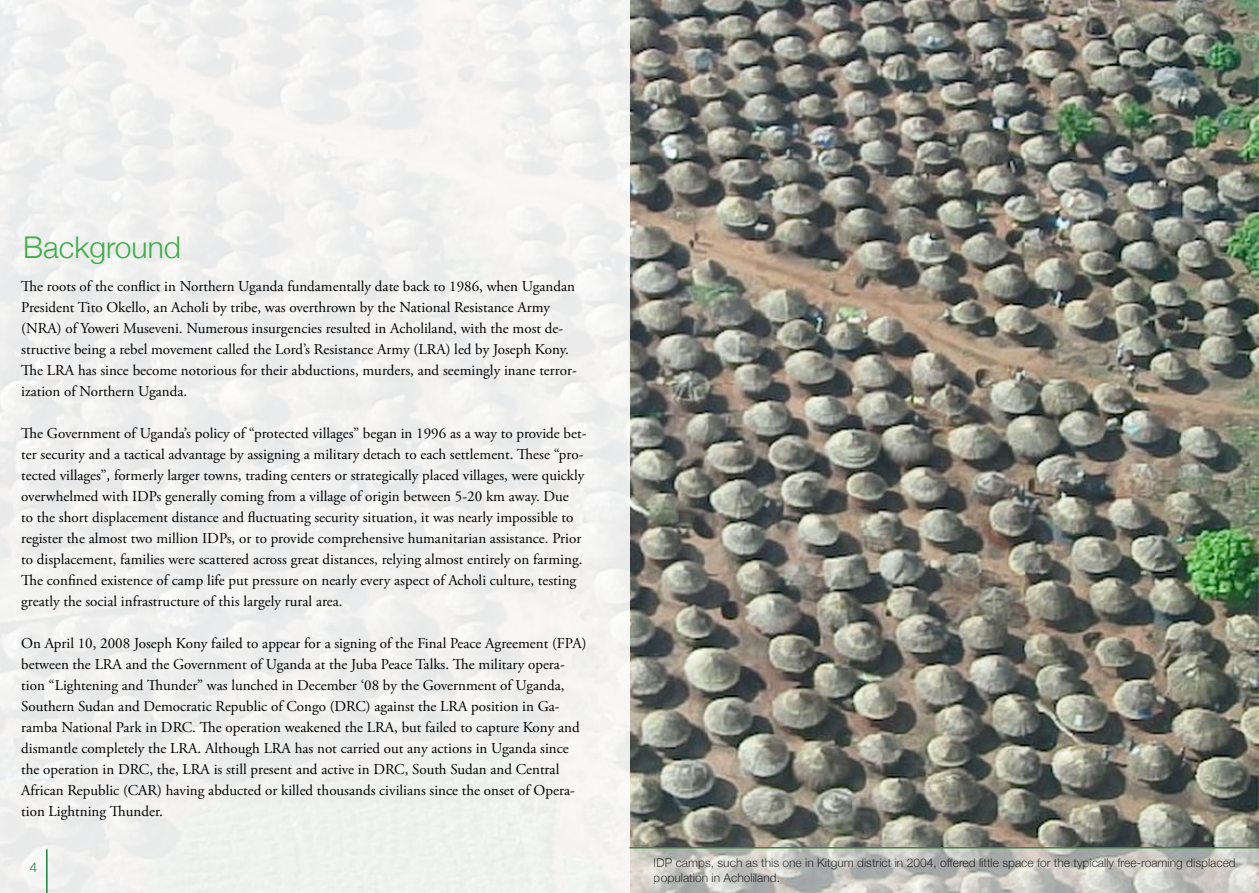
<style>
.page{position:relative;width:1259px;height:893px;background:#fff}
.page>*{position:absolute;margin:0;border:0;box-sizing:border-box;transform-origin:0 0}
.t1{font:300 30px "Helvetica Neue";color:#41ad49}
.t2{font:15px/21px "Adobe Garamond Pro";color:#000}
.t3{font:300 13.5px "Helvetica Neue";color:#29773b}
.t4{font:300 12px/15px "Helvetica Neue";color:#000}
</style>
<div class="page">
<img style="left:629px;top:0;width:630px;height:847px">
<div style="left:0;top:0;width:629px;height:893px;background:#f1f1f0"></div>
<hr style="left:46px;top:849px;width:2px;height:44px;background:#1d7f3f">
<svg style="left:629px;top:848px;width:630px;height:45px;background:#c3c4be"></svg>
<hr style="left:629px;top:847px;width:630px;height:1px;background:#3f833e">
<h1 class="t1" style="left:23px;top:229px;width:159px">Background</h1>
<p class="t2" style="left:21px;top:277px;width:557px">The roots of the conflict in Northern Uganda fundamentally date back to 1986, when Ugandan President Tito Okello, an Acholi by tribe, was overthrown by the National Resistance Army (NRA) of Yoweri Museveni. Numerous insurgencies resulted in Acholiland, with the most de&shy;structive being a rebel movement called the Lord’s Resistance Army (LRA) led by Joseph Kony.<br>The LRA has since become notorious for their abductions, murders, and seemingly inane terror&shy;ization of Northern Uganda.</p>
<p class="t2" style="left:21px;top:424px;width:567px">The Government of Uganda’s policy of “protected villages” began in 1996 as a way to provide bet&shy;ter security and a tactical advantage by assigning a military detach to each settlement. These “pro&shy;tected villages”, formerly larger towns, trading centers or strategically placed villages, were quickly overwhelmed with IDPs generally coming from a village of origin between 5-20 km away. Due<br>to the short displacement distance and fluctuating security situation, it was nearly impossible to register the almost two million IDPs, or to provide comprehensive humanitarian assistance. Prior to displacement, families were scattered across great distances, relying almost entirely on farming.<br>The confined existence of camp life put pressure on nearly every aspect of Acholi culture, testing greatly the social infrastructure of this largely rural area.</p>
<p class="t2" style="left:21px;top:634px;width:567px">On April 10, 2008 Joseph Kony failed to appear for a signing of the Final Peace Agreement (FPA) between the LRA and the Government of Uganda at the Juba Peace Talks. The military opera&shy;tion “Lightening and Thunder” was lunched in December ‘08 by the Government of Uganda, Southern Sudan and Democratic Republic of Congo (DRC) against the LRA position in Ga&shy;ramba National Park in DRC. The operation weakened the LRA, but failed to capture Kony and dismantle completely the LRA. Although LRA has not carried out any actions in Uganda since the operation in DRC, the, LRA is still present and active in DRC, South Sudan and Central African Republic (CAR) having abducted or killed thousands civilians since the onset of Opera&shy;tion Lightning Thunder.</p>
<p class="t3" style="left:30px;top:859px;width:9px">4</p>
<p class="t4" style="left:654px;top:855px;width:583px">IDP camps, such as this one in Kitgum district in 2004, offered little space for the typically free-roaming displaced population in Acholiland.</p>
</div>
